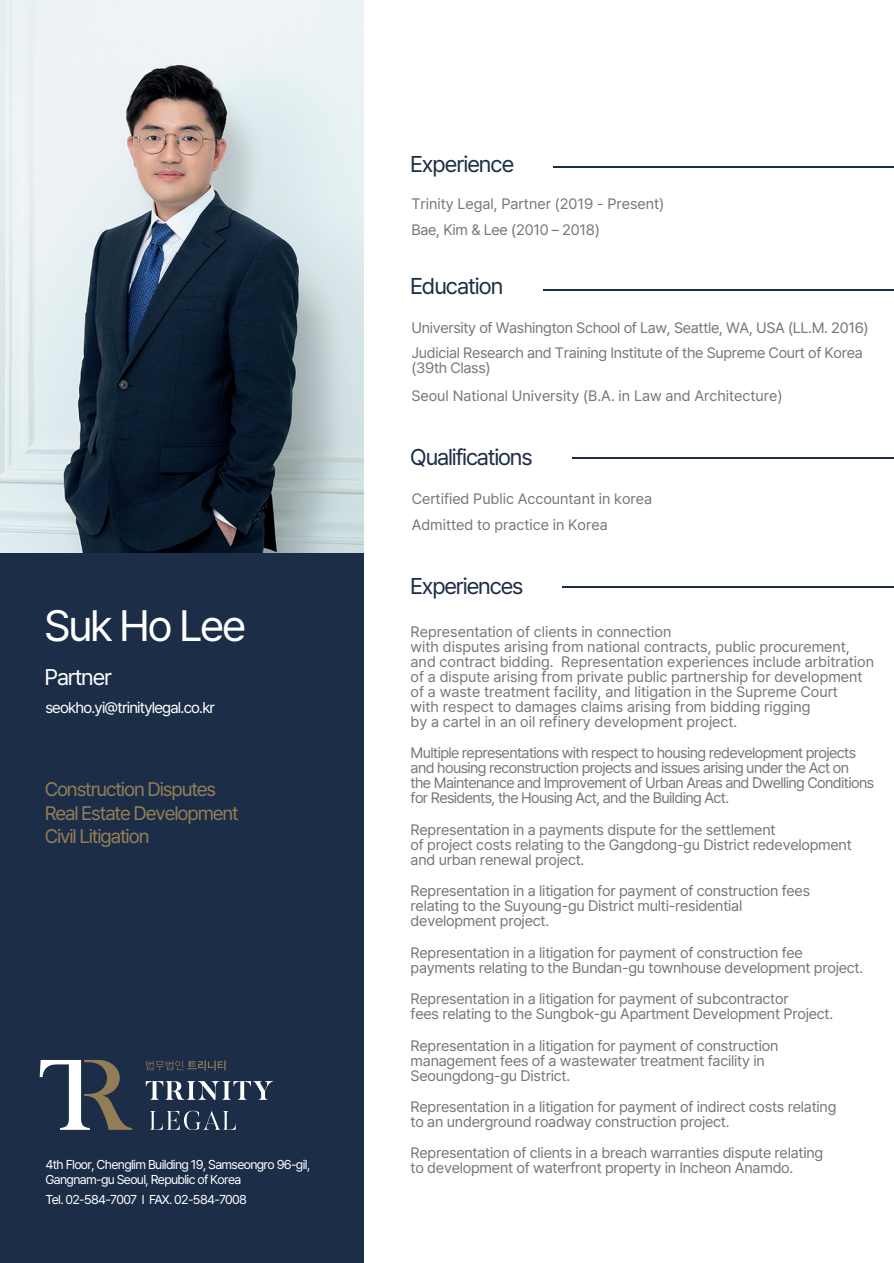
<style>
.page{position:relative;width:894px;height:1263px;background:#fff}
.page>*{position:absolute;margin:0;border:0;box-sizing:border-box;transform-origin:0 0}
.t1{font:43.5px "Pretendard Variable";letter-spacing:-.05em;color:#fff}
.t2{font:22.65px "Pretendard Variable";letter-spacing:-.045em;color:#1c2e47}
.t3{font:22.5px "Pretendard Variable";letter-spacing:-.05em;color:#fff}
.t4{font:19.5px/23.2px "Pretendard Variable";letter-spacing:-.055em;color:#937d57}
.t5{font:15.6px "Pretendard Variable";letter-spacing:-.05em;color:#fff}
.t6{font:15px/15px "Pretendard Variable";letter-spacing:-.015em;color:#76787b}
.t7{font:15px/15px "Pretendard Variable";letter-spacing:-.04em;color:#76787b}
.t8{font:12.75px/15.3px "Pretendard Variable";letter-spacing:-.05em;color:#fff}
</style>
<div class="page">
<div style="left:0;top:0;width:363px;height:1263px;background:#1c2e47"></div>
<hr style="left:553px;top:167px;width:340px;height:1px;background:#1c2e47">
<hr style="left:543px;top:289px;width:350px;height:2px;background:#1c2e47">
<svg style="left:146px;top:1081px;width:127px;height:18px"></svg>
<svg style="left:150px;top:1110px;width:86px;height:20px"></svg>
<svg style="left:40px;top:1060px;width:92px;height:69px"></svg>
<svg style="left:146px;top:1060px;width:79px;height:10px"></svg>
<hr style="left:572px;top:457px;width:321px;height:1px;background:#1c2e47">
<hr style="left:562px;top:586px;width:331px;height:1px;background:#1c2e47">
<img style="left:0;top:0;width:363px;height:553px">
<h1 class="t1" style="left:44px;top:594px;width:203px">Suk Ho Lee</h1>
<h3 class="t3" style="left:45px;top:661px;width:69px">Partner</h3>
<p class="t5" style="left:45px;top:696px;width:171px">seokho.yi@trinitylegal.co.kr</p>
<h3 class="t4" style="left:45px;top:777px;width:195px">Construction Disputes<br>Real Estate Development<br>Civil Litigation</h3>
<p class="t8" style="left:46px;top:1156px;width:266px">4th Floor, Chenglim Building 19, Samseongro 96-gil,<br>Gangnam-gu Seoul, Republic of Korea</p>
<p class="t8" style="left:46px;top:1191px;width:203px">Tel. 02-584-7007 l FAX. 02-584-7008</p>
<h2 class="t2" style="left:410px;top:148px;width:106px">Experience</h2>
<p class="t6" style="left:411px;top:191px;width:254px;line-height:25.5px">Trinity Legal, Partner (2019 - Present)<br>Bae, Kim &amp; Lee (2010 – 2018)</p>
<h2 class="t2" style="left:410px;top:270px;width:95px">Education</h2>
<p class="t6" style="left:411px;top:314px;width:458px;line-height:25.5px">University of Washington School of Law, Seattle, WA, USA (LL.M. 2016)<br>Judicial Research and Training Institute of the Supreme Court of Korea</p>
<p class="t6" style="left:411px;top:353px;width:372px;line-height:28.3px">(39th Class)<br>Seoul National University (B.A. in Law and Architecture)</p>
<h2 class="t2" style="left:410px;top:441px;width:124px">Qualifications</h2>
<p class="t6" style="left:411px;top:486px;width:242px;line-height:25.3px">Certified Public Accountant in korea<br>Admitted to practice in Korea</p>
<h2 class="t2" style="left:410px;top:570px;width:115px">Experiences</h2>
<p class="t6" style="left:410px;top:623px;width:464px">Representation of clients in connection<br>with disputes arising from national contracts, public procurement, and contract bidding. Representation experiences include arbitration of a dispute arising from private public partnership for development of a waste treatment facility, and litigation in the Supreme Court<br>with respect to damages claims arising from bidding rigging<br>by a cartel in an oil refinery development project.</p>
<p class="t7" style="left:410px;top:745px;width:465px">Multiple representations with respect to housing redevelopment projects and housing reconstruction projects and issues arising under the Act on<br>the Maintenance and Improvement of Urban Areas and Dwelling Conditions for Residents, the Housing Act, and the Building Act.</p>
<p class="t6" style="left:410px;top:821px;width:442px">Representation in a payments dispute for the settlement<br>of project costs relating to the Gangdong-gu District redevelopment and urban renewal project.</p>
<p class="t6" style="left:410px;top:883px;width:401px">Representation in a litigation for payment of construction fees relating to the Suyoung-gu District multi-residential development project.</p>
<p class="t6" style="left:410px;top:944px;width:454px">Representation in a litigation for payment of construction fee payments relating to the Bundan-gu townhouse development project.</p>
<p class="t6" style="left:410px;top:991px;width:424px">Representation in a litigation for payment of subcontractor<br>fees relating to the Sungbok-gu Apartment Development Project.</p>
<p class="t6" style="left:410px;top:1037px;width:369px">Representation in a litigation for payment of construction management fees of a wastewater treatment facility in<br>Seoungdong-gu District.</p>
<p class="t6" style="left:410px;top:1098px;width:427px">Representation in a litigation for payment of indirect costs relating to an underground roadway construction project.</p>
<p class="t6" style="left:410px;top:1145px;width:414px">Representation of clients in a breach warranties dispute relating to development of waterfront property in Incheon Anamdo.</p>
</div>
